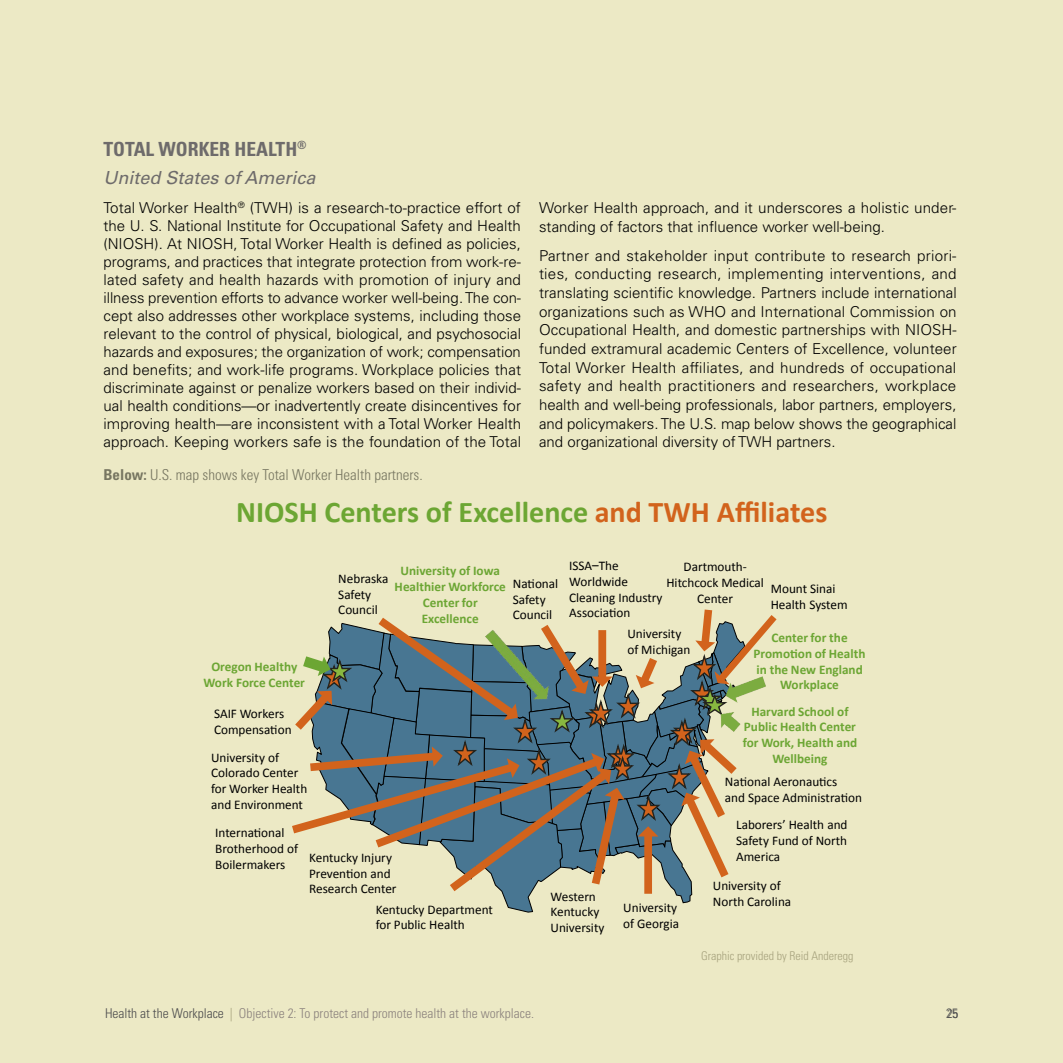
<style>
.page{position:relative;width:1063px;height:1063px;background:#ece9c5}
.page>*{position:absolute;margin:0;border:0;box-sizing:border-box;transform-origin:0 0}
.t1{font:700 30.15px "Calibri";color:#75b643}
.H5__Highlight{font:700 condensed 19.5px "Univers LT Std";color:#6e6b6b}
.H6__highlight_subhea{font:italic 18px "Univers LT Std";color:#6e6b6b}
.P2__Hightlight{font:300 15px/18px "Univers LT Std";color:#000;text-align:justify}
.t2{font:300 condensed 15px "Univers LT Std";color:#777661}
.t3{font:300 condensed 13.5px "Univers LT Std";color:#8b827d}
.t4{font:300 condensed 13.5px "Univers LT Std";color:#4d4d4e}
.t5{font:13.2px/15.9px "Calibri";color:#000}
.t6{font:700 13.2px/15.9px "Calibri";color:#75b643;text-align:center}
.Credit{font:300 condensed 12px "Univers LT Std";color:#a6a27d}
.t7{font:300 condensed 12px "Univers LT Std";color:#4d4d4e}
.s1{font-weight:700}
.s2{color:#e36d25}
.s3{color:#4d4d4e}
.s4{color:#a6a27d}
</style>
<div class="page">
<svg style="left:292px;top:610px;width:485px;height:303px"></svg>
<p class="H5__Highlight" style="left:104px;top:137px;width:205px">TOTAL WORKER HEALTH<sup>®</sup></p>
<p class="H6__highlight_subhea" style="left:104px;top:167px;width:214px">United States of America</p>
<p class="P2__Hightlight" style="left:104px;top:199px;width:419px">Total Worker Health<sup>®</sup> (TWH) is a research-to-practice effort of the U. S. National Institute for Occupational Safety and Health (NIOSH). At NIOSH, Total Worker Health is defined as policies, programs, and practices that integrate protection from work-re&shy;lated safety and health hazards with promotion of injury and illness prevention efforts to advance worker well-being. The con&shy;cept also addresses other workplace systems, including those relevant to the control of physical, biological, and psychosocial hazards and exposures; the organization of work; compensation and benefits; and work-life programs. Workplace policies that discriminate against or penalize workers based on their individ&shy;ual health conditions—or inadvertently create disincentives for improving health—are inconsistent with a Total Worker Health approach. Keeping workers safe is the foundation of the Total</p>
<p class="P2__Hightlight" style="left:539px;top:198px;width:419px;line-height:18.6px">Worker Health approach, and it underscores a holistic under&shy;standing of factors that influence worker well-being.</p>
<p class="P2__Hightlight" style="left:539px;top:246px;width:419px;line-height:18.6px">Partner and stakeholder input contribute to research priori&shy;ties, conducting research, implementing interventions, and translating scientific knowledge. Partners include international organizations such as WHO and International Commission on Occupational Health, and domestic partnerships with NIOSH&shy;funded extramural academic Centers of Excellence, volunteer Total Worker Health affiliates, and hundreds of occupational safety and health practitioners and researchers, workplace health and well-being professionals, labor partners, employers, and policymakers. The U.S. map below shows the geographical and organizational diversity of TWH partners.</p>
<p class="t2" style="left:104px;top:466px;width:321px"><span class="s1">Below:</span> U.S. map shows key Total Worker Health partners.</p>
<h1 class="t1" style="left:236px;top:492px;width:593px">NIOSH Centers of Excellence <span class="s2">and TWH Affiliates</span></h1>
<p class="t5" style="left:569px;top:558px;width:95px">ISSA– The<br>Worldwide<br>Cleaning Industry<br>Association</p>
<p class="t5" style="left:666px;top:559px;width:99px;text-align:center">Dartmouth-<br>Hitchcock Medical<br>Center</p>
<p class="t6" style="left:395px;top:563px;width:113px">University of Iowa<br>Healthier Workforce<br>Center for<br>Excellence</p>
<p class="t5" style="left:338px;top:571px;width:52px">Nebraska<br>Safety<br>Council</p>
<p class="t5" style="left:513px;top:575px;width:47px">National<br>Safety<br>Council</p>
<p class="t5" style="left:771px;top:580px;width:79px">Mount Sinai<br>Health System</p>
<p class="t6" style="left:203px;top:659px;width:103px">Oregon Healthy<br>Work Force Center</p>
<p class="t5" style="left:214px;top:706px;width:79px">SAIF Workers<br>Compensation</p>
<p class="t5" style="left:211px;top:749px;width:98px">University of<br>Colorado Center for Worker Health and Environment</p>
<p class="t5" style="left:215px;top:825px;width:84px">International<br>Brotherhood of<br>Boilermakers</p>
<p class="t5" style="left:309px;top:849px;width:89px">Kentucky Injury<br>Prevention and<br>Research Center</p>
<p class="t5" style="left:376px;top:901px;width:119px">Kentucky Department for Public Health</p>
<p class="t5" style="left:551px;top:888px;width:55px">Western<br>Kentucky<br>University</p>
<p class="t5" style="left:627px;top:626px;width:64px">University of Michigan</p>
<p class="t5" style="left:623px;top:900px;width:57px">University of Georgia</p>
<p class="t6" style="left:754px;top:630px;width:113px">Center for the<br>Promotion of Health in the New England<br>Workplace</p>
<p class="t6" style="left:743px;top:703px;width:116px">Harvard School of<br>Public Health Center for Work, Health and<br>Wellbeing</p>
<p class="t5" style="left:725px;top:774px;width:139px">National Aeronautics<br>and Space Administration</p>
<p class="t5" style="left:736px;top:817px;width:113px;text-align:justify">Laborers’ Health and Safety Fund of North America</p>
<p class="t5" style="left:713px;top:878px;width:80px">University of<br>North Carolina</p>
<p class="Credit" style="left:701px;top:948px;width:154px">Graphic provided by Reid Anderegg</p>
<p class="t3" style="left:105px;top:1005px;width:431px"><span class="s3">Health at the Workplace</span> <span class="s4">|</span> Objective 2: To protect and promote health at the workplace.</p>
<p class="t4" style="left:946px;top:1005px;width:13px">25</p>
<p class="t7" style="left:947px;top:1006px;width:12px">25</p>
</div>
